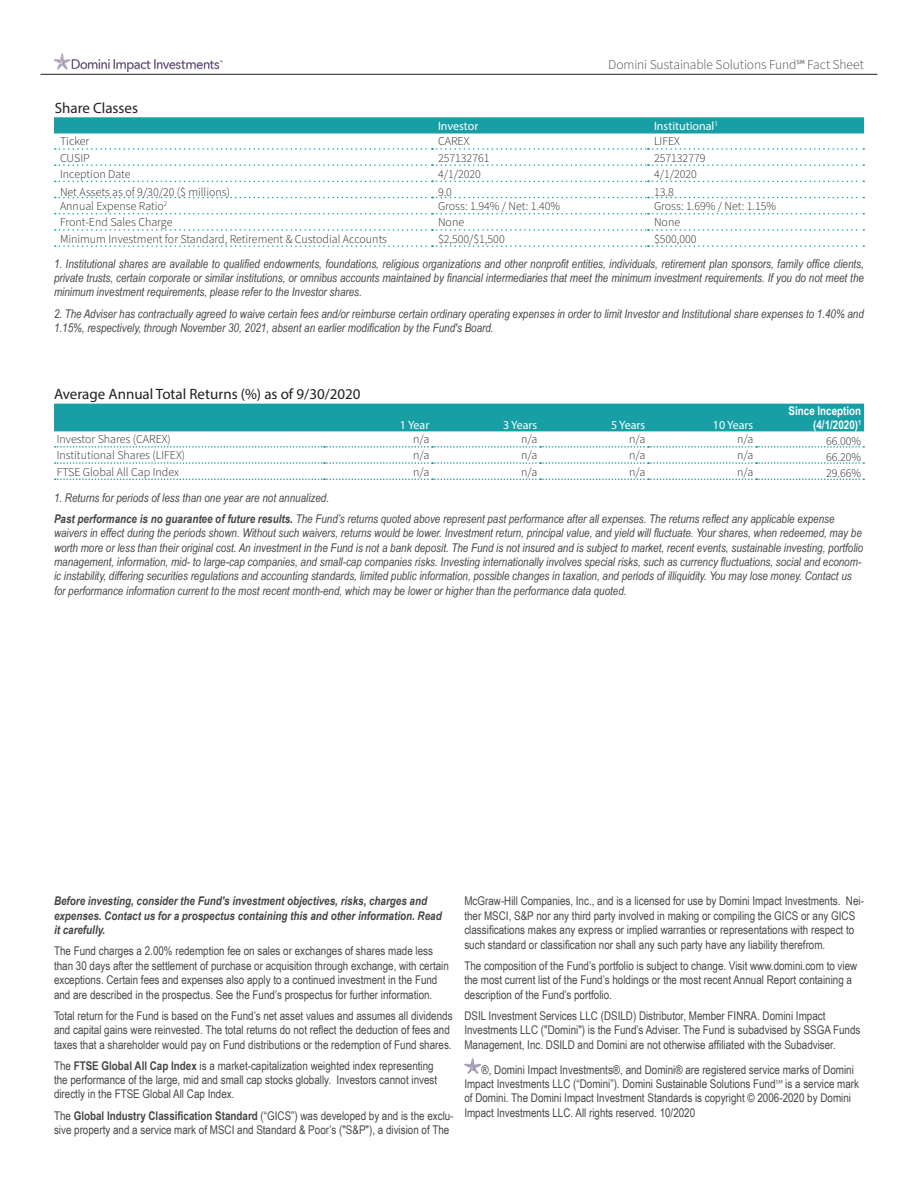
<style>
.page{position:relative;width:918px;height:1188px;background:#fff}
.page>*{position:absolute;margin:0;border:0;box-sizing:border-box;transform-origin:0 0}
.t1{font:15px "Myriad Pro";color:#231f20}
.Footnote_and_Caption{font:300 13.5px "Source Sans Pro";letter-spacing:-.005em;color:#454647}
.t2{font:12px/14.4px "Arial Narrow";color:#454647}
.t3{font:italic 12px/14.4px "Arial Narrow";color:#454647}
.sectorlist_left{font:300 12px "Source Sans Pro";color:#231f20}
.t4{font:italic 700 12px/14.4px "Arial Narrow";color:#454647}
.t5{font:12px "Myriad Pro";color:#fff}
.t6{font:700 12px/13.5px "Arial Narrow";color:#fff;text-align:right}
.s1{font-weight:700}
.s2{font-family:"Source Sans Pro";font-weight:300}
</style>
<div class="page">
<div style="left:54px;top:404px;width:810px;height:27px;background:#189fa6"></div>
<svg style="left:55px;top:446px;width:809px;height:2px"></svg>
<svg style="left:54px;top:462px;width:810px;height:18px"></svg>
<svg style="left:54px;top:117px;width:810px;height:17px;background:#22a3aa"></svg>
<svg style="left:55px;top:148px;width:809px;height:2px"></svg>
<svg style="left:55px;top:164px;width:809px;height:2px"></svg>
<svg style="left:55px;top:181px;width:809px;height:1px"></svg>
<svg style="left:55px;top:197px;width:809px;height:1px"></svg>
<svg style="left:55px;top:213px;width:809px;height:1px"></svg>
<svg style="left:55px;top:229px;width:809px;height:2px"></svg>
<svg style="left:55px;top:245px;width:809px;height:2px"></svg>
<img style="left:464px;top:1058px;width:18px;height:16px">
<hr style="left:40px;top:74px;width:838px;height:1px;background:#231f20">
<img style="left:54px;top:54px;width:168px;height:18px">
<p class="t1" style="left:55px;top:99px;width:85px">Share Classes</p>
<p class="Footnote_and_Caption" style="left:608px;top:55px;width:257px">Domini Sustainable Solutions Fund℠ Fact Sheet</p>
<p class="t5" style="left:438px;top:118px;width:42px">Investor</p>
<p class="t5" style="left:654px;top:118px;width:65px">Institutional<sup>1</sup></p>
<p class="sectorlist_left" style="left:60px;top:133px;width:31px">Ticker</p>
<p class="sectorlist_left" style="left:438px;top:133px;width:33px">CAREX</p>
<p class="sectorlist_left" style="left:654px;top:133px;width:28px">LIFEX</p>
<p class="sectorlist_left" style="left:60px;top:150px;width:31px">CUSIP</p>
<p class="sectorlist_left" style="left:438px;top:150px;width:53px">257132761</p>
<p class="sectorlist_left" style="left:654px;top:150px;width:53px">257132779</p>
<p class="sectorlist_left" style="left:60px;top:166px;width:72px">Inception Date</p>
<p class="sectorlist_left" style="left:438px;top:166px;width:44px">4/1/2020</p>
<p class="sectorlist_left" style="left:654px;top:166px;width:44px">4/1/2020</p>
<p class="sectorlist_left" style="left:60px;top:184px;width:172px">Net Assets as of 9/30/20 ($ millions)</p>
<p class="sectorlist_left" style="left:438px;top:184px;width:16px">9.0</p>
<p class="sectorlist_left" style="left:654px;top:184px;width:21px">13.8</p>
<p class="sectorlist_left" style="left:60px;top:198px;width:109px">Annual Expense Ratio<sup>2</sup></p>
<p class="sectorlist_left" style="left:438px;top:198px;width:124px">Gross: 1.94% / Net: 1.40%</p>
<p class="sectorlist_left" style="left:654px;top:198px;width:124px">Gross: 1.69% / Net: 1.15%</p>
<p class="sectorlist_left" style="left:60px;top:214px;width:114px">Front-End Sales Charge</p>
<p class="sectorlist_left" style="left:438px;top:214px;width:28px">None</p>
<p class="sectorlist_left" style="left:654px;top:214px;width:28px">None</p>
<p class="sectorlist_left" style="left:60px;top:231px;width:329px">Minimum Investment for Standard, Retirement &amp; Custodial Accounts</p>
<p class="sectorlist_left" style="left:438px;top:231px;width:68px">$2,500/$1,500</p>
<p class="sectorlist_left" style="left:654px;top:231px;width:44px">$500,000</p>
<p class="t3" style="left:54px;top:256px;width:811px;text-align:justify">1. Institutional shares are available to qualified endowments, foundations, religious organizations and other nonprofit entities, individuals, retirement plan sponsors, family office clients, private trusts, certain corporate or similar institutions, or omnibus accounts maintained by financial intermediaries that meet the minimum investment requirements. If you do not meet the minimum investment requirements, please refer to the Investor shares.</p>
<p class="t3" style="left:54px;top:306px;width:811px">2. The Adviser has contractually agreed to waive certain fees and/or reimburse certain ordinary operating expenses in order to limit Investor and Institutional share expenses to 1.40% and<br>1.15%, respectively, through November 30, 2021, absent an earlier modification by the Fund's Board.</p>
<p class="t1" style="left:54px;top:384px;width:308px">Average Annual Total Returns (%) as of 9/30/2020</p>
<p class="t5" style="left:400px;top:417px;width:31px">1 Year</p>
<p class="t5" style="left:503px;top:417px;width:36px">3 Years</p>
<p class="t5" style="left:611px;top:417px;width:36px">5 Years</p>
<p class="t5" style="left:713px;top:417px;width:42px">10 Years</p>
<p class="t6" style="left:789px;top:404px;width:74px">Since Inception (4/1/2020)<sup>1</sup></p>
<p class="sectorlist_left" style="left:57px;top:431px;width:116px">Investor Shares (CAREX)</p>
<p class="sectorlist_left" style="left:413px;top:431px;width:18px">n/a</p>
<p class="sectorlist_left" style="left:521px;top:431px;width:18px">n/a</p>
<p class="sectorlist_left" style="left:629px;top:431px;width:18px">n/a</p>
<p class="sectorlist_left" style="left:737px;top:431px;width:18px">n/a</p>
<p class="sectorlist_left" style="left:826px;top:433px;width:37px">66.00%</p>
<p class="sectorlist_left" style="left:57px;top:447px;width:130px">Institutional Shares (LIFEX)</p>
<p class="sectorlist_left" style="left:413px;top:447px;width:18px">n/a</p>
<p class="sectorlist_left" style="left:521px;top:447px;width:18px">n/a</p>
<p class="sectorlist_left" style="left:629px;top:447px;width:18px">n/a</p>
<p class="sectorlist_left" style="left:737px;top:447px;width:18px">n/a</p>
<p class="sectorlist_left" style="left:826px;top:449px;width:37px">66.20%</p>
<p class="sectorlist_left" style="left:57px;top:464px;width:124px">FTSE Global All Cap Index</p>
<p class="sectorlist_left" style="left:413px;top:464px;width:18px">n/a</p>
<p class="sectorlist_left" style="left:521px;top:464px;width:18px">n/a</p>
<p class="sectorlist_left" style="left:629px;top:464px;width:18px">n/a</p>
<p class="sectorlist_left" style="left:737px;top:464px;width:18px">n/a</p>
<p class="sectorlist_left" style="left:826px;top:465px;width:37px">29.66%</p>
<p class="t3" style="left:54px;top:491px;width:277px">1. Returns for periods of less than one year are not annualized.</p>
<p class="t3" style="left:54px;top:511px;width:811px"><span class="s1">Past performance is no guarantee of future results.</span> The Fund’s returns quoted above represent past performance after all expenses. The returns reflect any applicable expense waivers in effect during the periods shown. Without such waivers, returns would be lower. Investment return, principal value, and yield will fluctuate. Your shares, when redeemed, may be worth more or less than their original cost. An investment in the Fund is not a bank deposit. The Fund is not insured and is subject to market, recent events, sustainable investing, portfolio management, information, mid- to large-cap companies, and small-cap companies risks. Investing internationally involves special risks, such as currency fluctuations, social and econom&shy;ic instability, differing securities regulations and accounting standards, limited public information, possible changes in taxation, and periods of illiquidity. You may lose money. Contact us for performance information current to the most recent month-end, which may be lower or higher than the performance data quoted.</p>
<p class="t4" style="left:54px;top:893px;width:389px">Before investing, consider the Fund's investment objectives, risks, charges and expenses. Contact us for a prospectus containing this and other information. Read it carefully.</p>
<p class="t2" style="left:54px;top:943px;width:396px">The Fund charges a 2.00% redemption fee on sales or exchanges of shares made less than 30 days after the settlement of purchase or acquisition through exchange, with certain exceptions. Certain fees and expenses also apply to a continued investment in the Fund and are described in the prospectus. See the Fund’s prospectus for further information.</p>
<p class="t2" style="left:54px;top:1008px;width:400px">Total return for the Fund is based on the Fund’s net asset values and assumes all dividends and capital gains were reinvested. The total returns do not reflect the deduction of fees and taxes that a shareholder would pay on Fund distributions or the redemption of Fund shares.</p>
<p class="t2" style="left:54px;top:1058px;width:385px">The <span class="s1">FTSE Global All Cap Index</span> is a market-capitalization weighted index representing the performance of the large, mid and small cap stocks globally. Investors cannot invest directly in the FTSE Global All Cap Index.</p>
<p class="t2" style="left:54px;top:1108px;width:401px">The <span class="s1">Global Industry Classification Standard</span> (“GICS”) was developed by and is the exclu&shy;sive property and a service mark of MSCI and Standard &amp; Poor’s ("S&amp;P"), a division of The</p>
<p class="t2" style="left:464px;top:894px;width:401px">McGraw-Hill Companies, Inc., and is a licensed for use by Domini Impact Investments. Nei&shy;ther MSCI, S&amp;P nor any third party involved in making or compiling the GICS or any GICS classifications makes any express or implied warranties or representations with respect to such standard or classification nor shall any such party have any liability therefrom.</p>
<p class="t2" style="left:464px;top:958px;width:394px">The composition of the Fund’s portfolio is subject to change. Visit www.domini.com to view the most current list of the Fund’s holdings or the most recent Annual Report containing a description of the Fund’s portfolio.</p>
<p class="t2" style="left:464px;top:1008px;width:398px">DSIL Investment Services LLC (DSILD) Distributor, Member FINRA. Domini Impact<br>Investments LLC ("Domini") is the Fund’s Adviser. The Fund is subadvised by SSGA Funds<br>Management, Inc. DSILD and Domini are not otherwise affiliated with the Subadviser.</p>
<p class="t2" style="left:464px;top:1062px;width:396px;text-indent:17px">®, Domini Impact Investments®, and Domini® are registered service marks of Domini Impact Investments LLC (“Domini”). Domini Sustainable Solutions Fund<span class="s2">℠</span> is a service mark of Domini. The Domini Impact Investment Standards is copyright © 2006-2020 by Domini Impact Investments LLC. All rights reserved. 10/2020</p>
</div>
